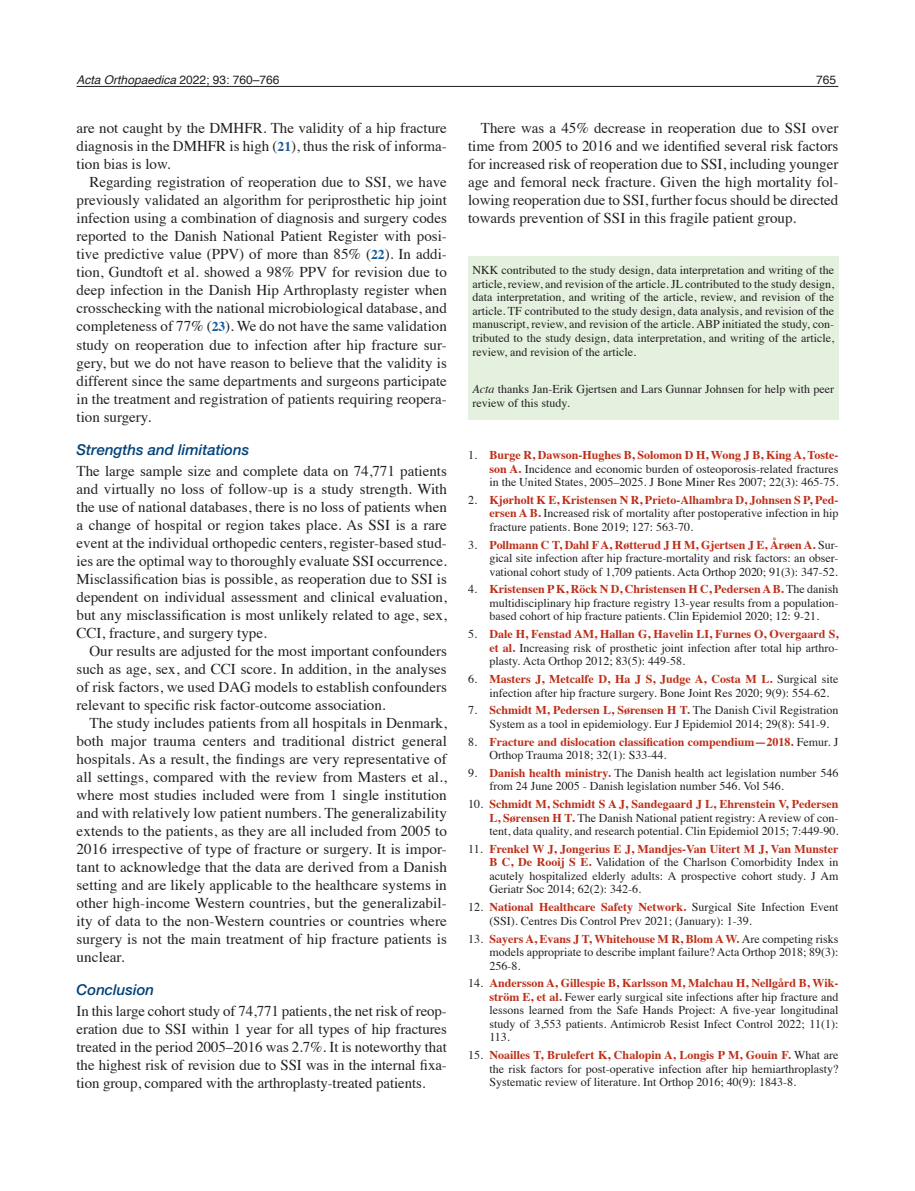
<style>
.page{position:relative;width:915px;height:1191px;background:#fff}
.page>*{position:absolute;margin:0;border:0;box-sizing:border-box;transform-origin:0 0}
._5-Brödtext{font:15px/18px "Times";color:#231f20;text-align:justify}
._4-Brödstart{font:15px/18px "Times";color:#231f20;text-align:justify}
._3-Underrubrik{font:italic 500 15px "Helvetica Neue LTW1 G";color:#004279}
._8-Referenser{font:12px/13.5px "Times";color:#231f20;text-align:justify}
._7-Petit{font:12px/13.5px "Times";color:#231f20;text-align:justify}
._8-Referenser-2{font:700 12px/13.5px "Times";color:#bc2e18}
.t1{font:italic 12px "Helvetica";color:#231f20}
.t2{font:12px "Helvetica";color:#231f20}
.s1{font-style:normal}
.s2{font-weight:700;font-size:13.5px;color:#175d9e}
.s3{font-style:italic}
.s4{font-weight:700;color:#bc2e18}
.s5{font-weight:400;color:#231f20}
</style>
<div class="page">
<hr style="left:77px;top:86px;width:761px;height:1px;background:#231f20">
<div style="left:468px;top:256px;width:370px;height:163px;background:#e4f1de"></div>
<p class="t1" style="left:77px;top:70px;width:204px">Acta Orthopaedica <span class="s1">2022; 93: 760–766</span></p>
<p class="t2" style="left:816px;top:70px;width:22px">765</p>
<p class="_4-Brödstart" style="left:77px;top:118px;width:371px">are not caught by the DMHFR. The validity of a hip fracture diagnosis in the DMHFR is high (<span class="s2">21</span>), thus the risk of informa&shy;tion bias is low.</p>
<p class="_5-Brödtext" style="left:77px;top:172px;width:371px;text-indent:13px">Regarding registration of reoperation due to SSI, we have previously validated an algorithm for periprosthetic hip joint infection using a combination of diagnosis and surgery codes reported to the Danish National Patient Register with posi&shy;tive predictive value (PPV) of more than 85% (<span class="s2">22</span>). In addi&shy;tion, Gundtoft et al. showed a 98% PPV for revision due to deep infection in the Danish Hip Arthroplasty register when crosschecking with the national microbiological database, and completeness of 77% (<span class="s2">23</span>). We do not have the same validation study on reoperation due to infection after hip fracture sur&shy;gery, but we do not have reason to believe that the validity is different since the same departments and surgeons participate in the treatment and registration of patients requiring reopera&shy;tion surgery.</p>
<p class="_3-Underrubrik" style="left:77px;top:440px;width:174px">Strengths and limitations</p>
<p class="_4-Brödstart" style="left:77px;top:460px;width:371px">The large sample size and complete data on 74,771 patients and virtually no loss of follow-up is a study strength. With the use of national databases, there is no loss of patients when a change of hospital or region takes place. As SSI is a rare event at the individual orthopedic centers, register-based stud&shy;ies are the optimal way to thoroughly evaluate SSI occurrence.<br>Misclassification bias is possible, as reoperation due to SSI is dependent on individual assessment and clinical evaluation, but any misclassification is most unlikely related to age, sex, CCI, fracture, and surgery type.</p>
<p class="_5-Brödtext" style="left:77px;top:640px;width:371px;text-indent:13px">Our results are adjusted for the most important confounders such as age, sex, and CCI score. In addition, in the analyses of risk factors, we used DAG models to establish confounders relevant to specific risk factor-outcome association.</p>
<p class="_5-Brödtext" style="left:77px;top:712px;width:372px;text-indent:13px">The study includes patients from all hospitals in Denmark, both major trauma centers and traditional district general hospitals. As a result, the findings are very representative of all settings, compared with the review from Masters et al., where most studies included were from 1 single institution and with relatively low patient numbers. The generalizability extends to the patients, as they are all included from 2005 to 2016 irrespective of type of fracture or surgery. It is impor&shy;tant to acknowledge that the data are derived from a Danish setting and are likely applicable to the healthcare systems in other high-income Western countries, but the generalizabil&shy;ity of data to the non-Western countries or countries where surgery is not the main treatment of hip fracture patients is unclear.</p>
<p class="_3-Underrubrik" style="left:77px;top:980px;width:79px">Conclusion</p>
<p class="_4-Brödstart" style="left:77px;top:1000px;width:372px">In this large cohort study of 74,771 patients, the net risk of reop&shy;eration due to SSI within 1 year for all types of hip fractures treated in the period 2005–2016 was 2.7%. It is noteworthy that the highest risk of revision due to SSI was in the internal fixa&shy;tion group, compared with the arthroplasty-treated patients.</p>
<p class="_5-Brödtext" style="left:468px;top:118px;width:371px;text-indent:13px">There was a 45% decrease in reoperation due to SSI over time from 2005 to 2016 and we identified several risk factors for increased risk of reoperation due to SSI, including younger age and femoral neck fracture. Given the high mortality fol&shy;lowing reoperation due to SSI, further focus should be directed towards prevention of SSI in this fragile patient group.</p>
<p class="_7-Petit" style="left:472px;top:263px;width:363px">NKK contributed to the study design, data interpretation and writing of the article, review, and revision of the article. JL contributed to the study design, data interpretation, and writing of the article, review, and revision of the article. TF contributed to the study design, data analysis, and revision of the manuscript, review, and revision of the article. ABP initiated the study, con&shy;tributed to the study design, data interpretation, and writing of the article, review, and revision of the article.</p>
<p class="_7-Petit" style="left:472px;top:381px;width:363px"><span class="s3">Acta</span> thanks Jan-Erik Gjertsen and Lars Gunnar Johnsen for help with peer review of this study.</p>
<p class="_8-Referenser" style="left:489px;top:447px;width:350px;text-indent:-21px">1. <span class="s4">Burge R, Dawson-Hughes B, Solomon D H, Wong J B, King A, Toste&shy;son A.</span> Incidence and economic burden of osteoporosis-related fractures in the United States, 2005–2025. J Bone Miner Res 2007; 22(3): 465-75.</p>
<p class="_8-Referenser" style="left:489px;top:492px;width:350px;text-indent:-21px">2. <span class="s4">Kjørholt K E, Kristensen N R, Prieto-Alhambra D, Johnsen S P, Ped&shy;ersen A B.</span> Increased risk of mortality after postoperative infection in hip fracture patients. Bone 2019; 127: 563-70.</p>
<p class="_8-Referenser" style="left:489px;top:537px;width:350px;text-indent:-21px">3. <span class="s4">Pollmann C T, Dahl F A, Røtterud J H M, Gjertsen J E, Årøen A.</span> Sur&shy;gical site infection after hip fracture-mortality and risk factors: an obser&shy;vational cohort study of 1,709 patients. Acta Orthop 2020; 91(3): 347-52.</p>
<p class="_8-Referenser" style="left:489px;top:581px;width:350px;text-indent:-21px">4. <span class="s4">Kristensen P K, Röck N D, Christensen H C, Pedersen A B.</span> The danish multidisciplinary hip fracture registry 13-year results from a population&shy;based cohort of hip fracture patients. Clin Epidemiol 2020; 12: 9-21.</p>
<p class="_8-Referenser" style="left:489px;top:626px;width:350px;text-indent:-21px">5. <span class="s4">Dale H, Fenstad AM, Hallan G, Havelin LI, Furnes O, Overgaard S, et al.</span> Increasing risk of prosthetic joint infection after total hip arthro&shy;plasty. Acta Orthop 2012; 83(5): 449-58.</p>
<p class="_8-Referenser" style="left:489px;top:671px;width:350px;text-indent:-21px">6. <span class="s4">Masters J, Metcalfe D, Ha J S, Judge A, Costa M L.</span> Surgical site infection after hip fracture surgery. Bone Joint Res 2020; 9(9): 554-62.</p>
<p class="_8-Referenser" style="left:489px;top:702px;width:350px;text-indent:-21px">7. <span class="s4">Schmidt M, Pedersen L, Sørensen H T.</span> The Danish Civil Registration<br>System as a tool in epidemiology. Eur J Epidemiol 2014; 29(8): 541-9.</p>
<p class="_8-Referenser-2" style="left:489px;top:733px;width:350px;text-indent:-21px"><span class="s5">8.</span> Fracture and dislocation classification compendium—2018. <span class="s5">Femur. J<br>Orthop Trauma 2018; 32(1): S33-44.</span></p>
<p class="_8-Referenser" style="left:489px;top:765px;width:350px;text-indent:-21px">9. <span class="s4">Danish health ministry.</span> The Danish health act legislation number 546 from 24 June 2005 - Danish legislation number 546. Vol 546.</p>
<p class="_8-Referenser" style="left:489px;top:796px;width:350px;text-indent:-21px">10. <span class="s4">Schmidt M, Schmidt S A J, Sandegaard J L, Ehrenstein V, Pedersen L, Sørensen H T.</span> The Danish National patient registry: A review of con&shy;tent, data quality, and research potential. Clin Epidemiol 2015; 7:449-90.</p>
<p class="_8-Referenser" style="left:489px;top:841px;width:350px;text-indent:-21px">11. <span class="s4">Frenkel W J, Jongerius E J, Mandjes-Van Uitert M J, Van Munster B C, De Rooij S E.</span> Validation of the Charlson Comorbidity Index in acutely hospitalized elderly adults: A prospective cohort study. J Am Geriatr Soc 2014; 62(2): 342-6.</p>
<p class="_8-Referenser" style="left:489px;top:899px;width:350px;text-indent:-21px">12. <span class="s4">National Healthcare Safety Network.</span> Surgical Site Infection Event (SSI). Centres Dis Control Prev 2021; (January): 1-39.</p>
<p class="_8-Referenser" style="left:489px;top:930px;width:350px;text-indent:-21px">13. <span class="s4">Sayers A, Evans J T, Whitehouse M R, Blom A W.</span> Are competing risks models appropriate to describe implant failure? Acta Orthop 2018; 89(3):<br>256-8.</p>
<p class="_8-Referenser" style="left:489px;top:975px;width:350px;text-indent:-21px">14. <span class="s4">Andersson A, Gillespie B, Karlsson M, Malchau H, Nellgård B, Wik&shy;ström E, et al.</span> Fewer early surgical site infections after hip fracture and lessons learned from the Safe Hands Project: A five-year longitudinal study of 3,553 patients. Antimicrob Resist Infect Control 2022; 11(1):<br>113.</p>
<p class="_8-Referenser" style="left:489px;top:1047px;width:350px;text-indent:-21px">15. <span class="s4">Noailles T, Brulefert K, Chalopin A, Longis P M, Gouin F.</span> What are the risk factors for post-operative infection after hip hemiarthroplasty?<br>Systematic review of literature. Int Orthop 2016; 40(9): 1843-8.</p>
</div>
